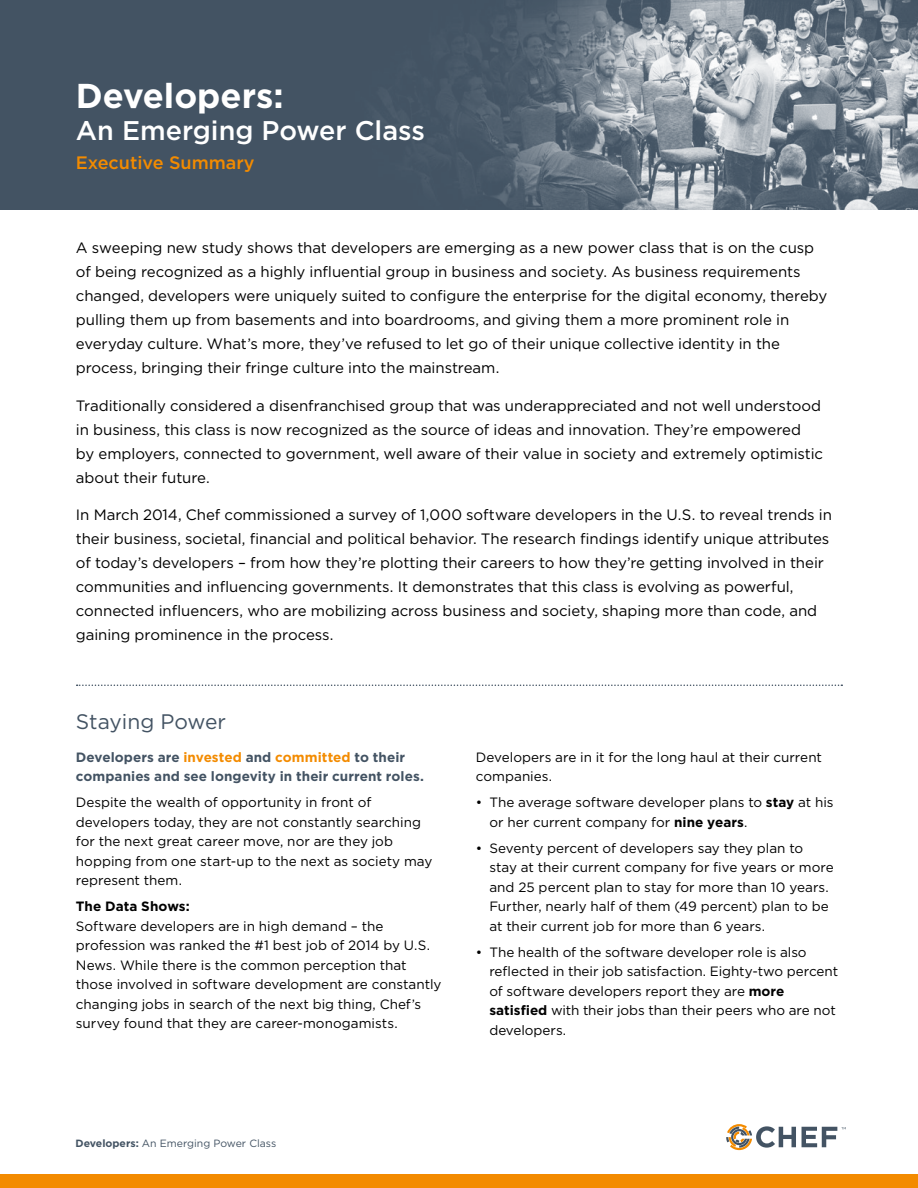
<style>
.page{position:relative;width:918px;height:1188px;background:#fff}
.page>*{position:absolute;margin:0;border:0;box-sizing:border-box;transform-origin:0 0}
.t1{font:700 34.5px "Gotham";color:#fff}
.t2{font:500 27px "Gotham";color:#fff}
.t3{font:21px "Gotham";color:#435363}
.t4{font:500 18px "Gotham";color:#f38b00}
.t5{font:15px/24px "Gotham";letter-spacing:-.005em;color:#000}
.t6{font:13.5px/19.5px "Gotham";color:#000}
.t7{font:700 13.5px/19.5px "Gotham";letter-spacing:.005em;color:#435363}
.t8{font:700 13.5px "Gotham";letter-spacing:.005em;color:#000}
.t9{font:10.5px "Gotham";color:#435363}
.s1{color:#f38b00}
.s2{font-weight:700}
</style>
<div class="page">
<svg style="left:802px;top:1127px;width:44px;height:20px"></svg>
<svg style="left:726px;top:1124px;width:70px;height:26px"></svg>
<div style="left:0;top:1174px;width:918px;height:14px;background:#f38b00"></div>
<div style="left:0;top:0;width:918px;height:210px;background:#435363"></div>
<img style="left:396px;top:0;width:522px;height:210px">
<svg style="left:77px;top:685px;width:765px;height:1px"></svg>
<h1 class="t1" style="left:76px;top:76px;width:209px">Developers:</h1>
<h2 class="t2" style="left:76px;top:115px;width:351px">An Emerging Power Class</h2>
<p class="t4" style="left:76px;top:152px;width:180px">Executive Summary</p>
<p class="t5" style="left:76px;top:236px;width:753px">A sweeping new study shows that developers are emerging as a new power class that is on the cusp of being recognized as a highly influential group in business and society. As business requirements changed, developers were uniquely suited to configure the enterprise for the digital economy, thereby pulling them up from basements and into boardrooms, and giving them a more prominent role in everyday culture. What’s more, they’ve refused to let go of their unique collective identity in the process, bringing their fringe culture into the mainstream.</p>
<p class="t5" style="left:76px;top:393px;width:749px">Traditionally considered a disenfranchised group that was underappreciated and not well understood in business, this class is now recognized as the source of ideas and innovation. They’re empowered by employers, connected to government, well aware of their value in society and extremely optimistic about their future.</p>
<p class="t5" style="left:76px;top:503px;width:758px">In March 2014, Chef commissioned a survey of 1,000 software developers in the U.S. to reveal trends in their business, societal, financial and political behavior. The research findings identify unique attributes of today’s developers – from how they’re plotting their careers to how they’re getting involved in their communities and influencing governments. It demonstrates that this class is evolving as powerful, connected influencers, who are mobilizing across business and society, shaping more than code, and gaining prominence in the process.</p>
<h3 class="t3" style="left:76px;top:710px;width:152px">Staying Power</h3>
<p class="t7" style="left:76px;top:747px;width:350px">Developers are <span class="s1">invested</span> and <span class="s1">committed</span> to their companies and see longevity in their current roles.</p>
<p class="t6" style="left:76px;top:792px;width:358px">Despite the wealth of opportunity in front of developers today, they are not constantly searching for the next great career move, nor are they job hopping from one start-up to the next as society may represent them.</p>
<p class="t8" style="left:76px;top:899px;width:115px">The Data Shows:</p>
<p class="t6" style="left:76px;top:916px;width:367px">Software developers are in high demand – the profession was ranked the #1 best job of 2014 by U.S.<br>News. While there is the common perception that those involved in software development are constantly changing jobs in search of the next big thing, Chef’s survey found that they are career-monogamists.</p>
<p class="t6" style="left:476px;top:747px;width:348px">Developers are in it for the long haul at their current companies.</p>
<p class="t6" style="left:489px;top:792px;width:346px;text-indent:-14px">• The average software developer plans to <span class="s2">stay</span> at his or her current company for <span class="s2">nine years</span>.</p>
<p class="t6" style="left:489px;top:838px;width:346px;text-indent:-14px">• Seventy percent of developers say they plan to stay at their current company for five years or more and 25 percent plan to stay for more than 10 years.<br>Further, nearly half of them (49 percent) plan to be at their current job for more than 6 years.</p>
<p class="t6" style="left:489px;top:942px;width:350px;text-indent:-13px">• The health of the software developer role is also reflected in their job satisfaction. Eighty-two percent of software developers report they are <span class="s2">more satisfied</span> with their jobs than their peers who are not developers.</p>
<p class="t9" style="left:76px;top:1138px;width:202px"><span class="s2">Developers:</span> An Emerging Power Class</p>
</div>
